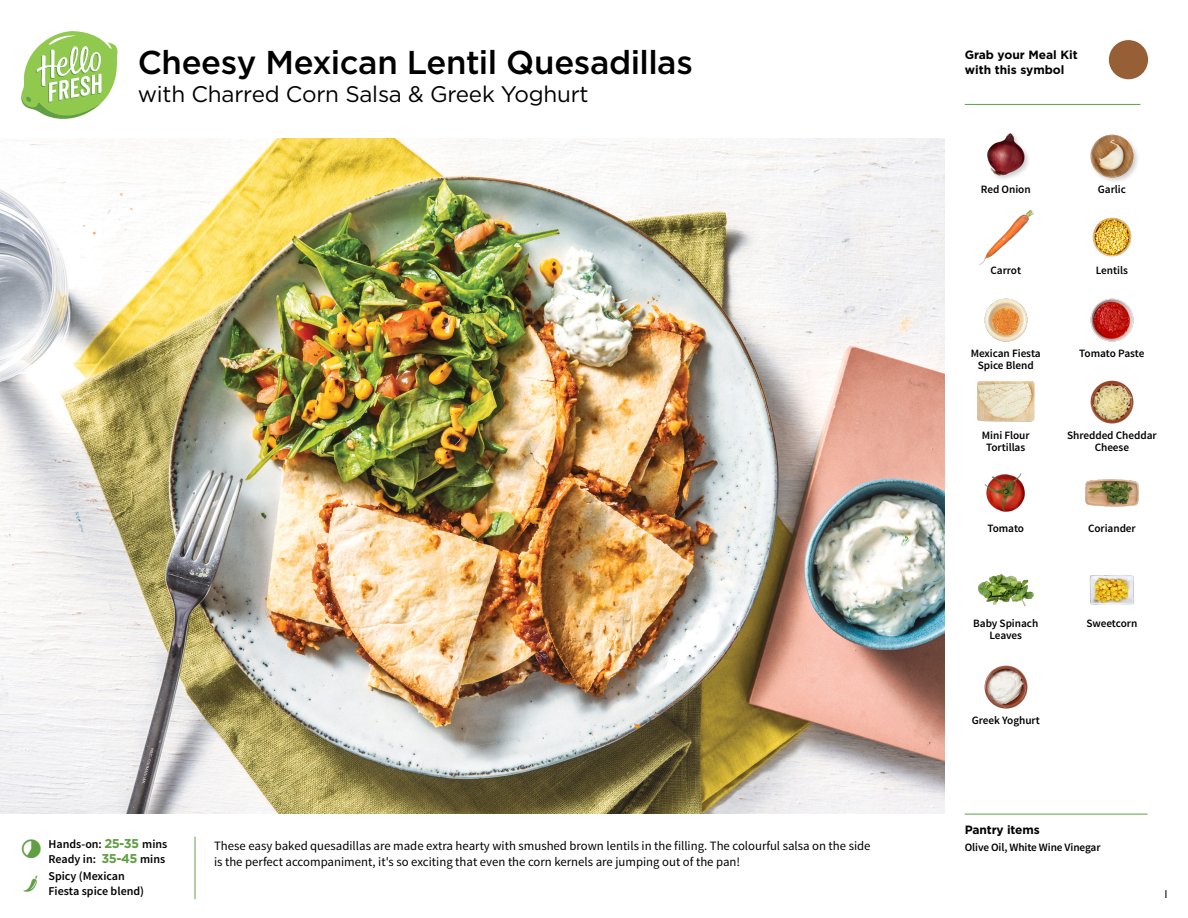
<style>
.page{position:relative;width:1188px;height:918px;background:#fff}
.page>*{position:absolute;margin:0;border:0;box-sizing:border-box;transform-origin:0 0}
.t1{font:500 33px "Gotham";letter-spacing:-.015em;color:#000}
.t2{font:22.5px "Gotham";letter-spacing:-.01em;color:#000}
.t3{font:12.75px/16.5px "Source Sans Pro";color:#000}
.t4{font:600 12px/15px "Source Sans Pro";color:#000}
.t5{font:700 12px/15px "Gotham";color:#000}
.t6{font:12px "Source Sans Pro";color:#000}
.t7{font:600 11.25px/12px "Source Sans Pro";letter-spacing:-.005em;color:#000;text-align:center}
.s1{font-family:"Gotham";font-weight:700;font-size:12.75px;color:#609f43}
</style>
<div class="page">
<img style="left:1090px;top:298px;width:44px;height:44px">
<img style="left:1090px;top:380px;width:44px;height:44px">
<img style="left:977px;top:381px;width:57px;height:41px">
<img style="left:1085px;top:479px;width:54px;height:28px">
<img style="left:1089px;top:575px;width:46px;height:30px">
<img style="left:984px;top:473px;width:41px;height:39px">
<img style="left:984px;top:665px;width:44px;height:44px">
<img style="left:977px;top:574px;width:57px;height:33px">
<img style="left:984px;top:298px;width:44px;height:44px">
<img style="left:979px;top:209px;width:55px;height:56px">
<img style="left:1092px;top:217px;width:40px;height:40px">
<img style="left:987px;top:133px;width:42px;height:46px">
<img style="left:1090px;top:134px;width:48px;height:48px">
<svg style="left:21px;top:31px;width:97px;height:88px"></svg>
<img style="left:0;top:139px;width:945px;height:675px">
<hr style="left:965px;top:104px;width:175px;height:1px;background:#609f43">
<hr style="left:965px;top:814px;width:183px;height:1px;background:#609f43">
<svg style="left:1108px;top:40px;width:41px;height:40px"></svg>
<h1 class="t1" style="left:138px;top:41px;width:557px">Cheesy Mexican Lentil Quesadillas</h1>
<h2 class="t2" style="left:138px;top:80px;width:452px">with Charred Corn Salsa &amp; Greek Yoghurt</h2>
<p class="t4" style="left:48px;top:837px;width:120px">Hands-on: <span class="s1">25-35</span> mins<br>Ready in: <span class="s1">35-45</span> mins</p>
<p class="t4" style="left:48px;top:869px;width:97px">Spicy (Mexican<br>Fiesta spice blend)</p>
<p class="t3" style="left:214px;top:838px;width:658px">These easy baked quesadillas are made extra hearty with smushed brown lentils in the filling. The colourful salsa on the side is the perfect accompaniment, it's so exciting that even the corn kernels are jumping out of the pan!</p>
<p class="t5" style="left:965px;top:47px;width:115px">Grab your Meal Kit with this symbol</p>
<p class="t7" style="left:981px;top:184px;width:51px">Red Onion</p>
<p class="t7" style="left:1098px;top:184px;width:30px">Garlic</p>
<p class="t7" style="left:990px;top:265px;width:32px">Carrot</p>
<p class="t7" style="left:1096px;top:265px;width:34px">Lentils</p>
<p class="t7" style="left:971px;top:348px;width:72px">Mexican Fiesta</p>
<p class="t7" style="left:1079px;top:348px;width:67px">Tomato Paste</p>
<p class="t7" style="left:978px;top:360px;width:57px">Spice Blend</p>
<p class="t7" style="left:982px;top:430px;width:49px">Mini Flour<br>Tortillas</p>
<p class="t7" style="left:987px;top:523px;width:38px">Tomato</p>
<p class="t7" style="left:1067px;top:430px;width:91px">Shredded Cheddar<br>Cheese</p>
<p class="t7" style="left:1088px;top:523px;width:49px">Coriander</p>
<p class="t7" style="left:973px;top:618px;width:67px">Baby Spinach<br>Leaves</p>
<p class="t7" style="left:972px;top:715px;width:69px">Greek Yoghurt</p>
<p class="t7" style="left:1087px;top:618px;width:52px">Sweetcorn</p>
<p class="t5" style="left:965px;top:822px;width:77px">Pantry items</p>
<p class="t7" style="left:965px;top:842px;width:137px">Olive Oil, White Wine Vinegar</p>
<p class="t6" style="left:1165px;top:886px;width:5px">I</p>
</div>
